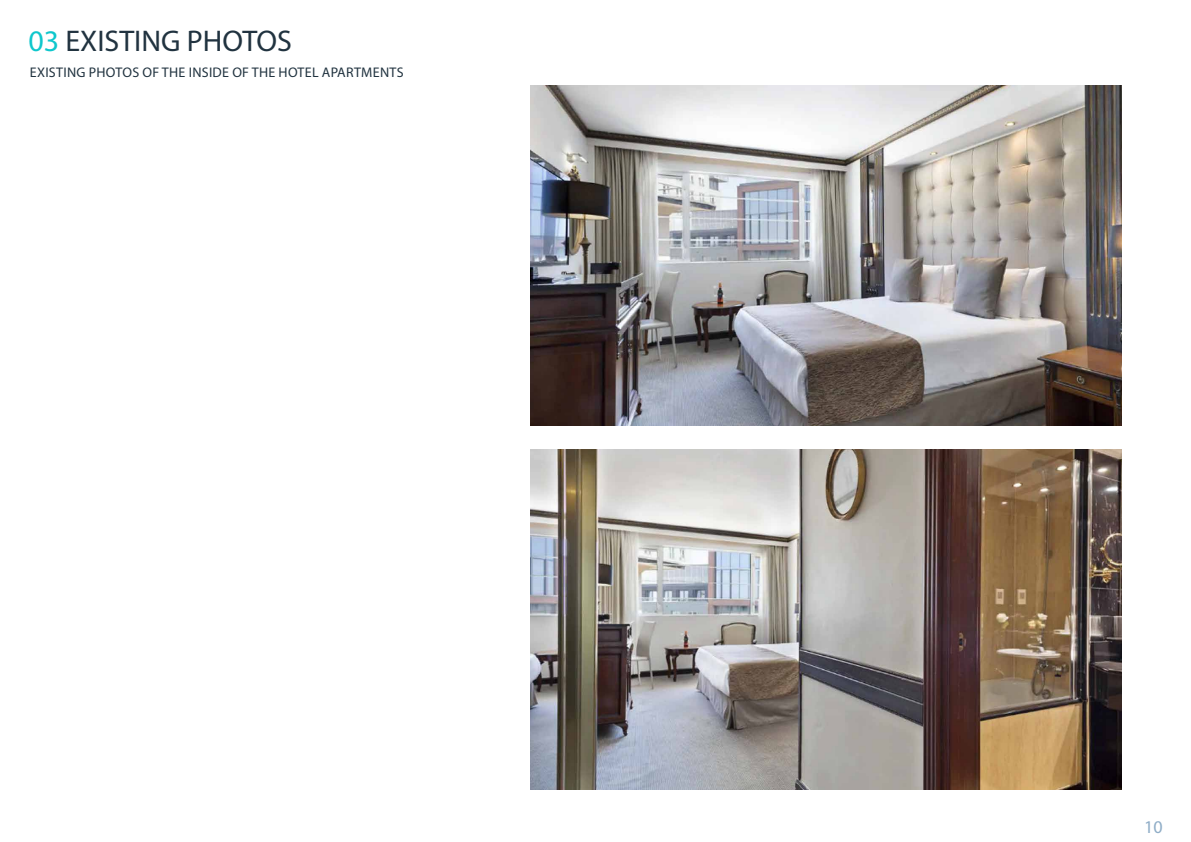
<style>
.page{position:relative;width:1191px;height:842px;background:#fff}
.page>*{position:absolute;margin:0;border:0;box-sizing:border-box;transform-origin:0 0}
.t1{font:30px "Myriad Pro";color:#213340}
.t2{font:18px "Myriad Pro";color:#8fadc7}
.Page_chapter_subtitle{font:14px "Myriad Pro";letter-spacing:.02em;color:#213340}
.s1{color:#0fc7cc}
</style>
<div class="page">
<img style="left:530px;top:85px;width:591px;height:340px">
<img style="left:530px;top:449px;width:591px;height:340px">
<p class="t1" style="left:28px;top:22px;width:265px"><span class="s1">03</span> EXISTING PHOTOS</p>
<p class="Page_chapter_subtitle" style="left:30px;top:63px;width:375px">EXISTING PHOTOS OF THE INSIDE OF THE HOTEL APARTMENTS</p>
<p class="t2" style="left:1144px;top:816px;width:20px">10</p>
</div>
